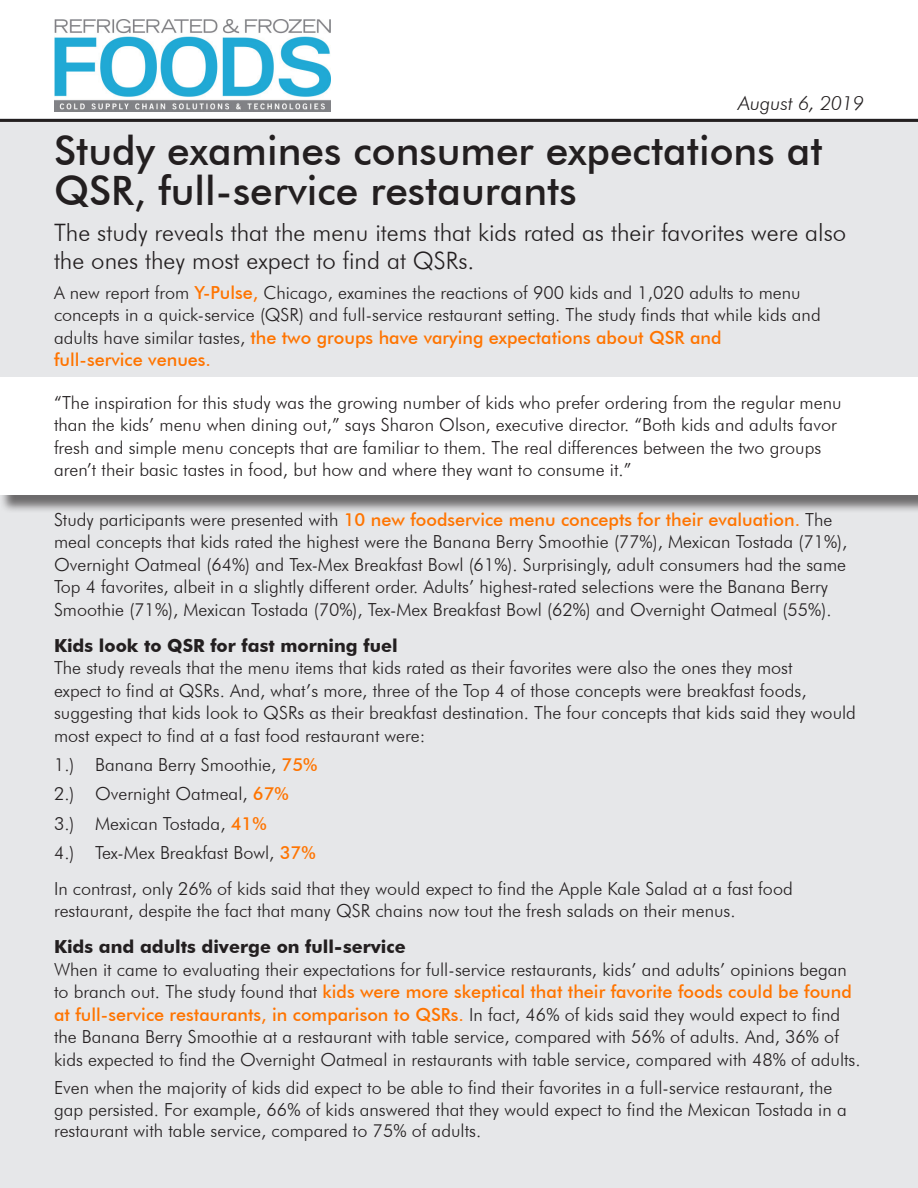
<style>
.page{position:relative;width:918px;height:1188px;background:#fff}
.page>*{position:absolute;margin:0;border:0;box-sizing:border-box;transform-origin:0 0}
.t1{font:500 40.5px/40.5px "Futura BT";color:#231f20}
.t2{font:300 24px/28.8px "Futura BT";color:#231f20}
.t3{font:italic 300 19.5px "Futura BT";color:#231f20}
.t4{font:300 18px/22.5px "Futura BT";color:#231f20}
.t5{font:700 18px "Futura BT";color:#231f20}
.s1{font-weight:500;color:#ff7400}
</style>
<div class="page">
<div style="left:0;top:119px;width:918px;height:1069px;background:#e6e7e9"></div>
<div style="left:0;top:380px;width:918px;height:134px;background:#231f20;opacity:.62"></div>
<div style="left:0;top:377px;width:918px;height:118px;background:#fff"></div>
<hr style="left:0;top:119px;width:918px;height:3px;background:#231f20">
<img style="left:54px;top:20px;width:276px;height:92px">
<p class="t3" style="left:739px;top:91px;width:127px">August 6, 2019</p>
<p class="t1" style="left:54px;top:130px;width:770px">Study examines consumer expectations at<br>QSR, full-service restaurants</p>
<p class="t2" style="left:54px;top:217px;width:794px">The study reveals that the menu items that kids rated as their favorites were also the ones they most expect to find at QSRs.</p>
<p class="t4" style="left:54px;top:281px;width:768px">A new report from <span class="s1">Y-Pulse,</span> Chicago, examines the reactions of 900 kids and 1,020 adults to menu concepts in a quick-service (QSR) and full-service restaurant setting. The study finds that while kids and adults have similar tastes, <span class="s1">the two groups have varying expectations about QSR and<br>full-service venues.</span></p>
<p class="t4" style="left:54px;top:391px;width:789px">“The inspiration for this study was the growing number of kids who prefer ordering from the regular menu than the kids’ menu when dining out,” says Sharon Olson, executive director. “Both kids and adults favor fresh and simple menu concepts that are familiar to them. The real differences between the two groups aren’t their basic tastes in food, but how and where they want to consume it.”</p>
<p class="t4" style="left:54px;top:508px;width:795px">Study participants were presented with <span class="s1">10 new foodservice menu concepts for their evaluation.</span> The meal concepts that kids rated the highest were the Banana Berry Smoothie (77%), Mexican Tostada (71%), Overnight Oatmeal (64%) and Tex-Mex Breakfast Bowl (61%). Surprisingly, adult consumers had the same Top 4 favorites, albeit in a slightly different order. Adults’ highest-rated selections were the Banana Berry Smoothie (71%), Mexican Tostada (70%), Tex-Mex Breakfast Bowl (62%) and Overnight Oatmeal (55%).</p>
<p class="t5" style="left:54px;top:635px;width:345px">Kids look to QSR for fast morning fuel</p>
<p class="t4" style="left:54px;top:657px;width:804px">The study reveals that the menu items that kids rated as their favorites were also the ones they most<br>expect to find at QSRs. And, what’s more, three of the Top 4 of those concepts were breakfast foods, suggesting that kids look to QSRs as their breakfast destination. The four concepts that kids said they would most expect to find at a fast food restaurant were:</p>
<p class="t4" style="left:54px;top:753px;width:265px">1.) Banana Berry Smoothie, <span class="s1">75%</span></p>
<p class="t4" style="left:54px;top:783px;width:236px">2.) Overnight Oatmeal, <span class="s1">67%</span></p>
<p class="t4" style="left:54px;top:812px;width:214px">3.) Mexican Tostada, <span class="s1">41%</span></p>
<p class="t4" style="left:54px;top:841px;width:263px">4.) Tex-Mex Breakfast Bowl, <span class="s1">37%</span></p>
<p class="t4" style="left:54px;top:877px;width:740px">In contrast, only 26% of kids said that they would expect to find the Apple Kale Salad at a fast food restaurant, despite the fact that many QSR chains now tout the fresh salads on their menus.</p>
<p class="t5" style="left:54px;top:936px;width:353px">Kids and adults diverge on full-service</p>
<p class="t4" style="left:54px;top:958px;width:808px">When it came to evaluating their expectations for full-service restaurants, kids’ and adults’ opinions began to branch out. The study found that <span class="s1">kids were more skeptical that their favorite foods could be found at full-service restaurants, in comparison to QSRs.</span> In fact, 46% of kids said they would expect to find the Banana Berry Smoothie at a restaurant with table service, compared with 56% of adults. And, 36% of kids expected to find the Overnight Oatmeal in restaurants with table service, compared with 48% of adults.</p>
<p class="t4" style="left:54px;top:1077px;width:794px;line-height:21.6px">Even when the majority of kids did expect to be able to find their favorites in a full-service restaurant, the gap persisted. For example, 66% of kids answered that they would expect to find the Mexican Tostada in a restaurant with table service, compared to 75% of adults.</p>
</div>
